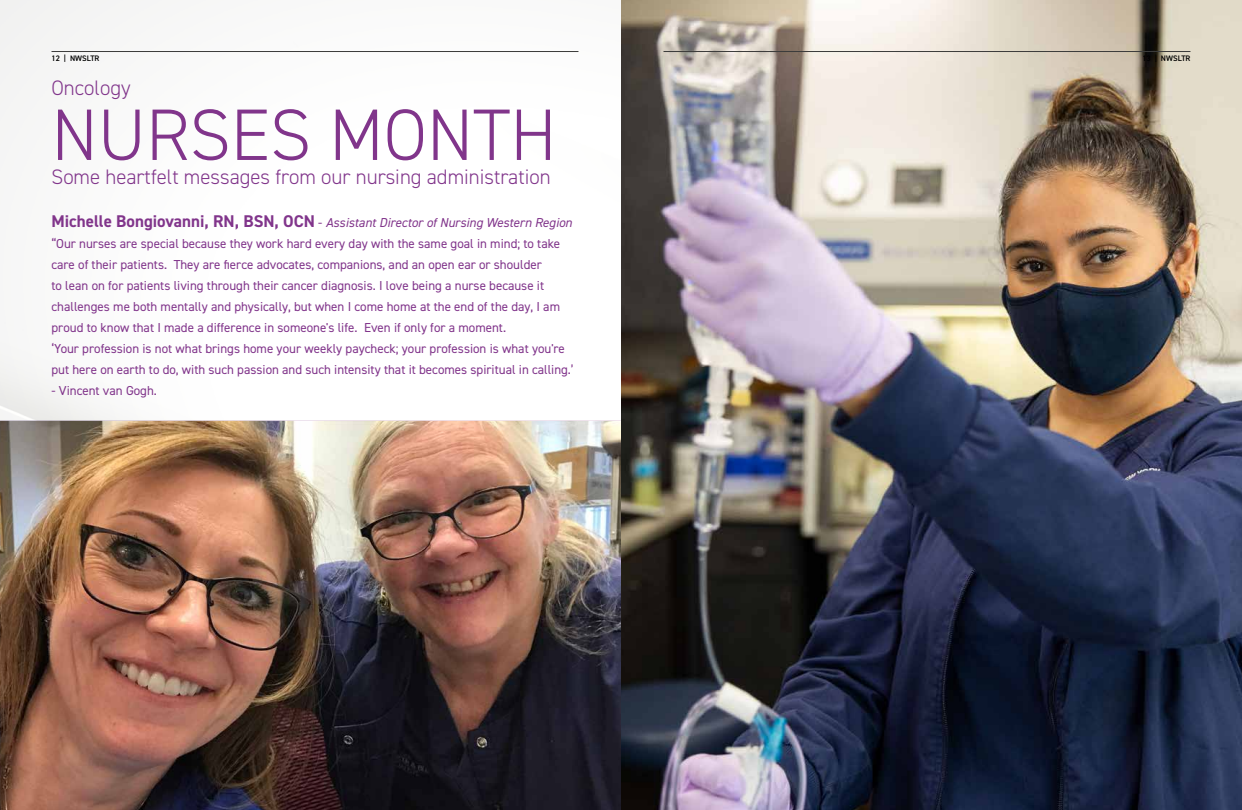
<style>
.page{position:relative;width:1242px;height:810px;background:#fff}
.page>*{position:absolute;margin:0;border:0;box-sizing:border-box;transform-origin:0 0}
.t1{font:300 73px "DIN2014";color:#81358b}
.t2{font:300 21px "DIN2014";color:#81358b}
.t3{font:13px/21px "DIN2014";color:#81358b}
.t4{font:600 8px "DIN2014";color:#000}
.s1{font-weight:700;font-size:17px}
.s2{font-style:italic}
</style>
<div class="page">
<img style="left:0;top:421px;width:621px;height:389px">
<img style="left:621px;top:0;width:621px;height:810px">
<hr style="left:664px;top:51px;width:526px;height:1px;background:#3c3c3b">
<hr style="left:52px;top:51px;width:526px;height:1px;background:#3c3c3b">
<p class="t4" style="left:52px;top:53px;width:50px">12 | NWSLTR</p>
<p class="t4" style="left:1142px;top:53px;width:50px">13 | NWSLTR</p>
<h2 class="t2" style="left:52px;top:75px;width:81px">Oncology</h2>
<h1 class="t1" style="left:52px;top:90px;width:506px">NURSES MONTH</h1>
<h2 class="t2" style="left:52px;top:164px;width:501px">Some heartfelt messages from our nursing administration</h2>
<p class="t3" style="left:52px;top:212px;width:524px"><span class="s1">Michelle Bongiovanni, RN, BSN, OCN</span> - <span class="s2">Assistant Director of Nursing Western Region </span>“Our nurses are special because they work hard every day with the same goal in mind; to take care of their patients. They are fierce advocates, companions, and an open ear or shoulder<br>to lean on for patients living through their cancer diagnosis. I love being a nurse because it challenges me both mentally and physically, but when I come home at the end of the day, I am proud to know that I made a difference in someone's life. Even if only for a moment.<br>‘Your profession is not what brings home your weekly paycheck; your profession is what you're put here on earth to do, with such passion and such intensity that it becomes spiritual in calling.’</p>
<p class="t3" style="left:52px;top:379px;width:107px">- Vincent van Gogh.</p>
</div>
